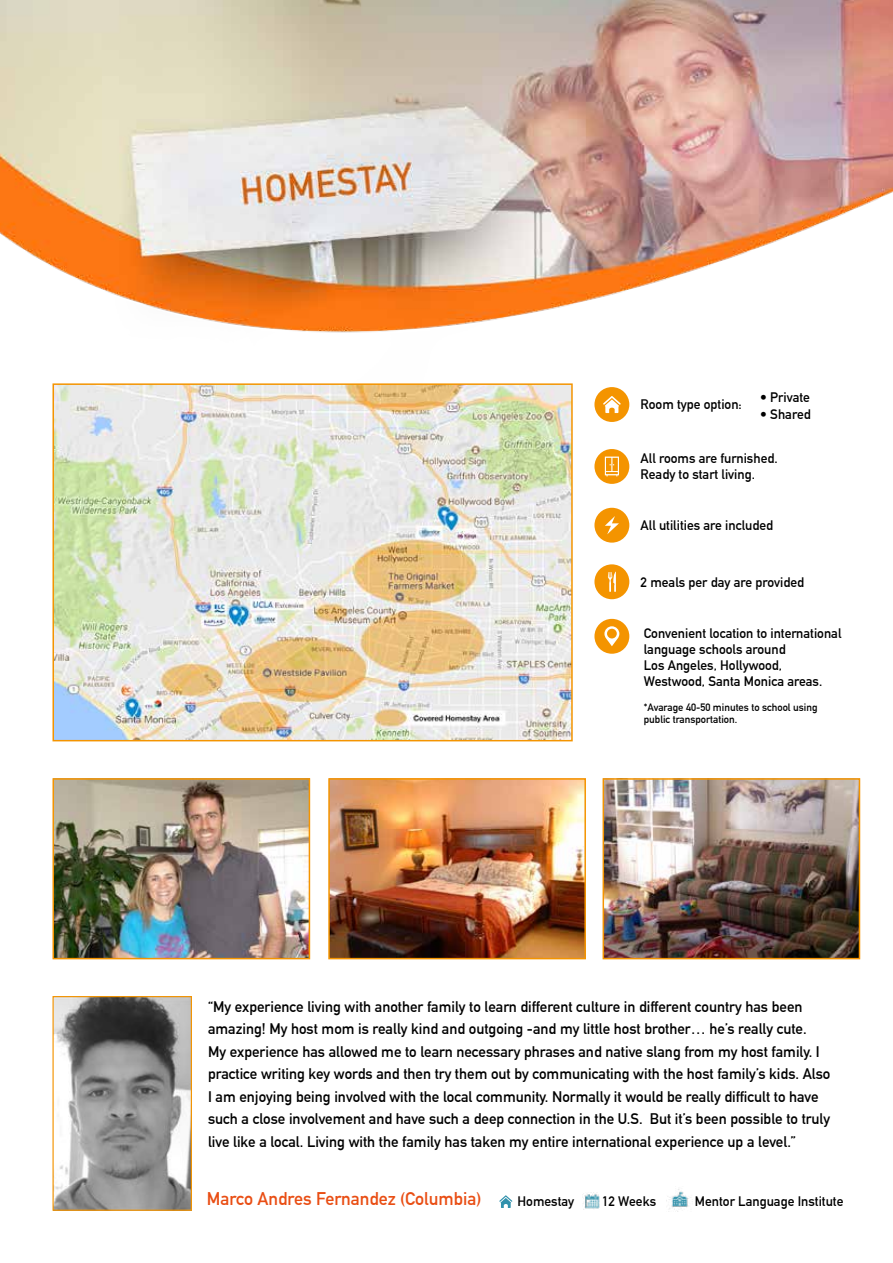
<style>
.page{position:relative;width:893px;height:1263px;background:#fff}
.page>*{position:absolute;margin:0;border:0;box-sizing:border-box;transform-origin:0 0}
.t1{font:700 18px "DIN Alternate";color:#e94e14}
.t2{font:700 15px/22.5px "DIN Alternate";color:#000}
.t3{font:700 13.5px/16.2px "DIN Alternate";color:#000}
.t4{font:700 10.5px/12.6px "DIN Alternate";color:#000}
</style>
<div class="page">
<img style="left:0;top:0;width:893px;height:1202px">
<div style="left:594px;top:387px;width:35px;height:35px;background:#f49400;border-radius:50%"></div>
<div style="left:594px;top:449px;width:35px;height:35px;background:#f49400;border-radius:50%"></div>
<div style="left:594px;top:508px;width:35px;height:35px;background:#f49400;border-radius:50%"></div>
<div style="left:594px;top:564px;width:35px;height:35px;background:#f49400;border-radius:50%"></div>
<div style="left:594px;top:619px;width:35px;height:35px;background:#f49400;border-radius:50%"></div>
<svg style="left:605px;top:516px;width:14px;height:18px"></svg>
<svg style="left:608px;top:572px;width:8px;height:20px"></svg>
<svg style="left:604px;top:626px;width:15px;height:20px"></svg>
<img style="left:55px;top:386px;width:515px;height:352px">
<div style="left:52px;top:383px;width:521px;height:358px;border:2px solid #f49400"></div>
<img style="left:606px;top:781px;width:251px;height:175px">
<div style="left:603px;top:778px;width:257px;height:181px;border:2px solid #f49400"></div>
<img style="left:331px;top:781px;width:252px;height:175px">
<div style="left:328px;top:778px;width:258px;height:181px;border:2px solid #f49400"></div>
<img style="left:55px;top:781px;width:252px;height:175px">
<div style="left:52px;top:778px;width:258px;height:181px;border:2px solid #f49400"></div>
<svg style="left:603px;top:396px;width:18px;height:17px"></svg>
<svg style="left:605px;top:457px;width:14px;height:19px"></svg>
<svg style="left:499px;top:1195px;width:13px;height:13px"></svg>
<img style="left:582px;top:1192px;width:19px;height:18px">
<img style="left:666px;top:1186px;width:27px;height:26px">
<img style="left:54px;top:998px;width:136px;height:211px">
<div style="left:52px;top:996px;width:140px;height:215px;border:1px solid #f49400"></div>
<p class="t3" style="left:641px;top:395px;width:103px">Room type option:</p>
<p class="t3" style="left:760px;top:388px;width:51px">• Private</p>
<p class="t3" style="left:760px;top:405px;width:52px">• Shared</p>
<p class="t3" style="left:641px;top:449px;width:139px">All rooms are furnished.<br>Ready to start living.</p>
<p class="t3" style="left:641px;top:517px;width:134px">All utilities are included</p>
<p class="t3" style="left:641px;top:573px;width:165px">2 meals per day are provided</p>
<p class="t3" style="left:644px;top:624px;width:199px">Convenient location to international language schools around<br>Los Angeles, Hollywood,<br>Westwood, Santa Monica areas.</p>
<p class="t4" style="left:644px;top:700px;width:175px">*Avarage 40-50 minutes to school using public transportation.</p>
<p class="t2" style="left:208px;top:994px;width:624px">“My experience living with another family to learn different culture in different country has been amazing! My host mom is really kind and outgoing -and my little host brother… he’s really cute.<br>My experience has allowed me to learn necessary phrases and native slang from my host family. I practice writing key words and then try them out by communicating with the host family’s kids. Also I am enjoying being involved with the local community. Normally it would be really difficult to have such a close involvement and have such a deep connection in the U.S. But it’s been possible to truly live like a local. Living with the family has taken my entire international experience up a level.”</p>
<p class="t1" style="left:207px;top:1185px;width:276px">Marco Andres Fernandez (Columbia)</p>
<p class="t3" style="left:517px;top:1192px;width:58px">Homestay</p>
<p class="t3" style="left:602px;top:1192px;width:56px">12 Weeks</p>
<p class="t3" style="left:695px;top:1192px;width:150px">Mentor Language Institute</p>
</div>
